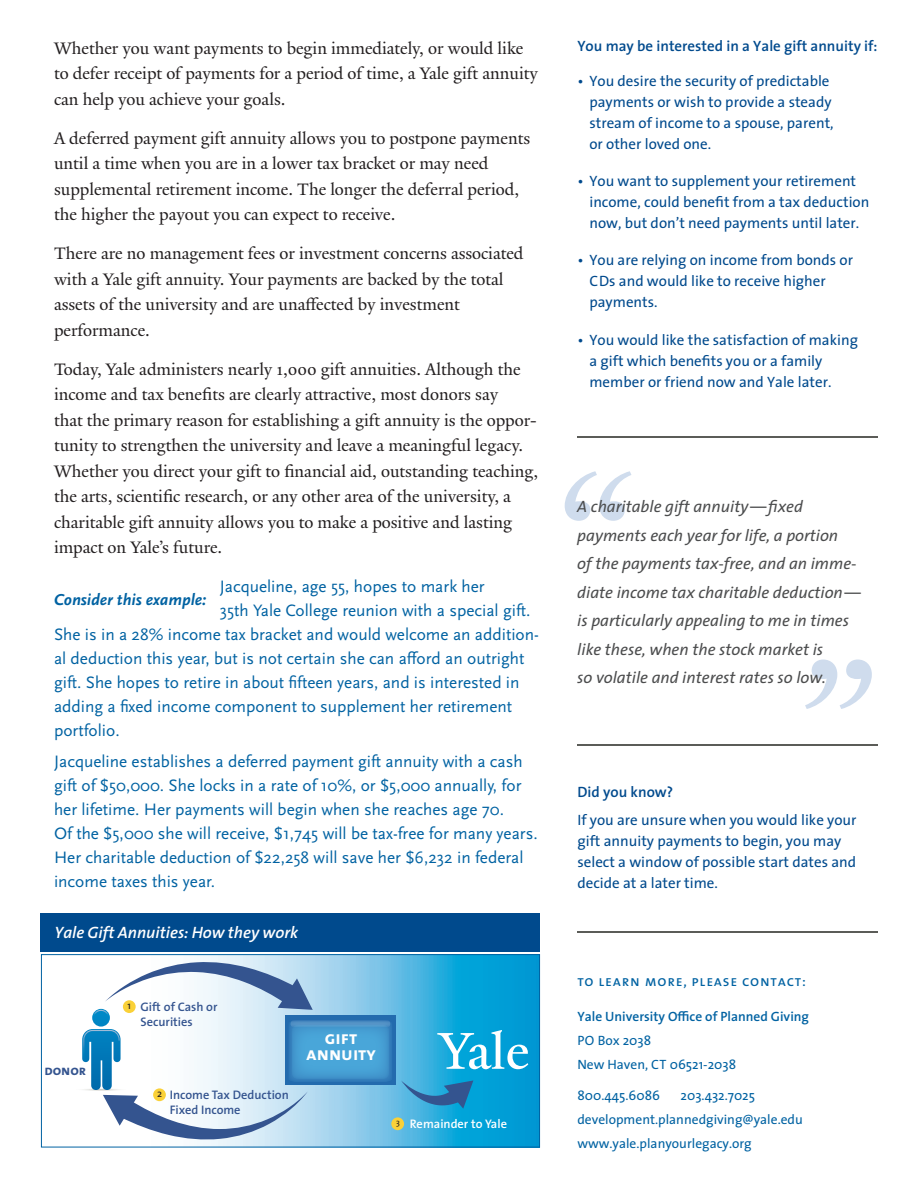
<style>
.page{position:relative;width:918px;height:1188px;background:#fff}
.page>*{position:absolute;margin:0;border:0;box-sizing:border-box;transform-origin:0 0}
.t1{font:italic 205.5px "Yale Design";color:#cfdced}
.t2{font:18.6px/15.5px "The Sans Bold Caps";color:#fff;text-align:center}
.t3{font:18px/25.5px "Yale Design";color:#231f20}
.t4{font:17.25px/24px "Scala Sans";color:#0062a2}
.t5{font:italic 16.5px/28.5px "The Sans";color:#4b4c4d}
.t6{font:italic 600 16.5px "The Sans";color:#fff}
.t7{font:italic 700 16.5px "Scala Sans OT";color:#0062a2}
.t8{font:15px/21px "The Sans";color:#004a8d}
.t9{font:600 15px "The Sans";color:#004a8d}
.t10{font:15px "The Sans Caps";letter-spacing:.05em;color:#0062a2}
.t11{font:13.95px "The Sans Bold Caps";color:#34548f}
.t12{font:13.5px/24px "The Sans";color:#0062a2}
.t13{font:600 13.5px "The Sans";color:#0062a2}
.t14{font:600 12.45px/14.9px "The Sans";color:#34548f}
.t15{font:600 12.45px "The Sans";color:#fff}
.t16{font:10.35px "The Sans";color:#231f20}
.t17{font:8.25px "The Sans";color:#231f20}
</style>
<div class="page">
<svg style="left:194px;top:956px;width:344px;height:189px"></svg>
<div style="left:285px;top:1015px;width:110px;height:70px;background:#236bae"></div>
<div style="left:391px;top:1117px;width:13px;height:13px;background:#fad138;border-radius:50%"></div>
<svg style="left:401px;top:1080px;width:72px;height:29px"></svg>
<svg style="left:437px;top:1030px;width:91px;height:39px"></svg>
<svg style="left:82px;top:961px;width:310px;height:180px"></svg>
<div style="left:41px;top:954px;width:499px;height:193px;border:1px solid #0062a2"></div>
<div style="left:40px;top:913px;width:500px;height:39px;background:#004a8d"></div>
<hr style="left:577px;top:436px;width:301px;height:2px;background:#5b5c58">
<hr style="left:577px;top:744px;width:301px;height:2px;background:#5b5c58">
<hr style="left:577px;top:931px;width:301px;height:1px;background:#5b5c58">
<p class="t3" style="left:54px;top:35px;width:486px">Whether you want payments to begin immediately, or would like to defer receipt of payments for a period of time, a Yale gift annuity can help you achieve your goals.</p>
<p class="t3" style="left:54px;top:125px;width:478px">A deferred payment gift annuity allows you to postpone payments until a time when you are in a lower tax bracket or may need supplemental retirement income. The longer the deferral period, the higher the payout you can expect to receive.</p>
<p class="t3" style="left:54px;top:241px;width:471px">There are no management fees or investment concerns associated with a Yale gift annuity. Your payments are backed by the total assets of the university and are una≠ected by investment performance.</p>
<p class="t3" style="left:54px;top:356px;width:486px">Today, Yale administers nearly 1,000 gift annuities. Although the income and tax benefits are clearly attractive, most donors say<br>that the primary reason for establishing a gift annuity is the oppor&shy;tunity to strengthen the university and leave a meaningful legacy.<br>Whether you direct your gift to financial aid, outstanding teaching, the arts, scientific research, or any other area of the university, a charitable gift annuity allows you to make a positive and lasting impact on Yale’s future.</p>
<p class="t4" style="left:220px;top:575px;width:266px">Jacqueline, age 55, hopes to mark her</p>
<p class="t4" style="left:220px;top:599px;width:312px">35th Yale College reunion with a special gift.</p>
<p class="t4" style="left:54px;top:623px;width:486px">She is in a 28% income tax bracket and would welcome an addition-</p>
<p class="t4" style="left:54px;top:647px;width:472px">al deduction this year, but is not certain she can a¤ord an outright</p>
<p class="t4" style="left:54px;top:671px;width:467px">gift. She hopes to retire in about fifteen years, and is interested in</p>
<p class="t4" style="left:54px;top:695px;width:460px">adding a fixed income component to supplement her retirement</p>
<p class="t4" style="left:54px;top:719px;width:67px">portfolio.</p>
<p class="t4" style="left:54px;top:749px;width:485px">Jacqueline establishes a deferred payment gift annuity with a cash gift of $50,000. She locks in a rate of 10%, or $5,000 annually, for her lifetime. Her payments will begin when she reaches age 70.<br>Of the $5,000 she will receive, $1,745 will be tax-free for many years.<br>Her charitable deduction of $22,258 will save her $6,232 in federal income taxes this year.</p>
<p class="t7" style="left:54px;top:590px;width:154px">Consider this example:</p>
<p class="t6" style="left:55px;top:919px;width:245px">Yale Gift Annuities: How they work</p>
<p class="t11" style="left:44px;top:1058px;width:43px">donor</p>
<p class="t16" style="left:128px;top:997px;width:5px">1</p>
<p class="t14" style="left:141px;top:999px;width:79px">Gift of Cash or<br>Securities</p>
<p class="t16" style="left:157px;top:1085px;width:6px">2</p>
<p class="t14" style="left:170px;top:1087px;width:121px">Income Tax Deduction<br>Fixed Income</p>
<p class="t2" style="left:306px;top:1030px;width:71px">gift annuity</p>
<p class="t17" style="left:396px;top:1116px;width:5px">3</p>
<p class="t15" style="left:410px;top:1114px;width:99px">Remainder to Yale</p>
<p class="t9" style="left:577px;top:34px;width:302px">You may be interested in a Yale gift annuity if:</p>
<p class="t8" style="left:589px;top:70px;width:246px;text-indent:-12px">• You desire the security of predictable payments or wish to provide a steady stream of income to a spouse, parent, or other loved one.</p>
<p class="t8" style="left:589px;top:170px;width:281px;text-indent:-12px">• You want to supplement your retirement income, could benefit from a tax deduction now, but don’t need payments until later.</p>
<p class="t8" style="left:589px;top:249px;width:265px;text-indent:-12px">• You are relying on income from bonds or<br>CDs and would like to receive higher payments.</p>
<p class="t8" style="left:589px;top:329px;width:270px;text-indent:-12px">• You would like the satisfaction of making a gift which benefits you or a family member or friend now and Yale later.</p>
<h1 class="t1" style="left:540px;top:425px;width:86px">“</h1>
<p class="t5" style="left:577px;top:492px;width:285px">A charitable gift annuity—fixed payments each year for life, a portion<br>of the payments tax-free, and an imme&shy;diate income tax charitable deduction— is particularly appealing to me in times like these, when the stock market is<br>so volatile and interest rates so low.</p>
<h1 class="t1" style="left:781px;top:613px;width:86px">”</h1>
<p class="t9" style="left:577px;top:780px;width:97px">Did you know?</p>
<p class="t8" style="left:577px;top:809px;width:281px">If you are unsure when you would like your gift annuity payments to begin, you may select a window of possible start dates and decide at a later time.</p>
<p class="t10" style="left:577px;top:968px;width:230px">to learn more, please contact:</p>
<p class="t13" style="left:577px;top:1005px;width:233px">Yale University O≤ce of Planned Giving</p>
<p class="t12" style="left:577px;top:1028px;width:160px">PO Box 2038<br>New Haven, CT 06521-2038</p>
<p class="t12" style="left:577px;top:1083px;width:84px">800.445.6086</p>
<p class="t12" style="left:577px;top:1083px;width:227px;text-indent:103px">203.432.7025 development.plannedgiving@yale.edu www.yale.planyourlegacy.org</p>
</div>
